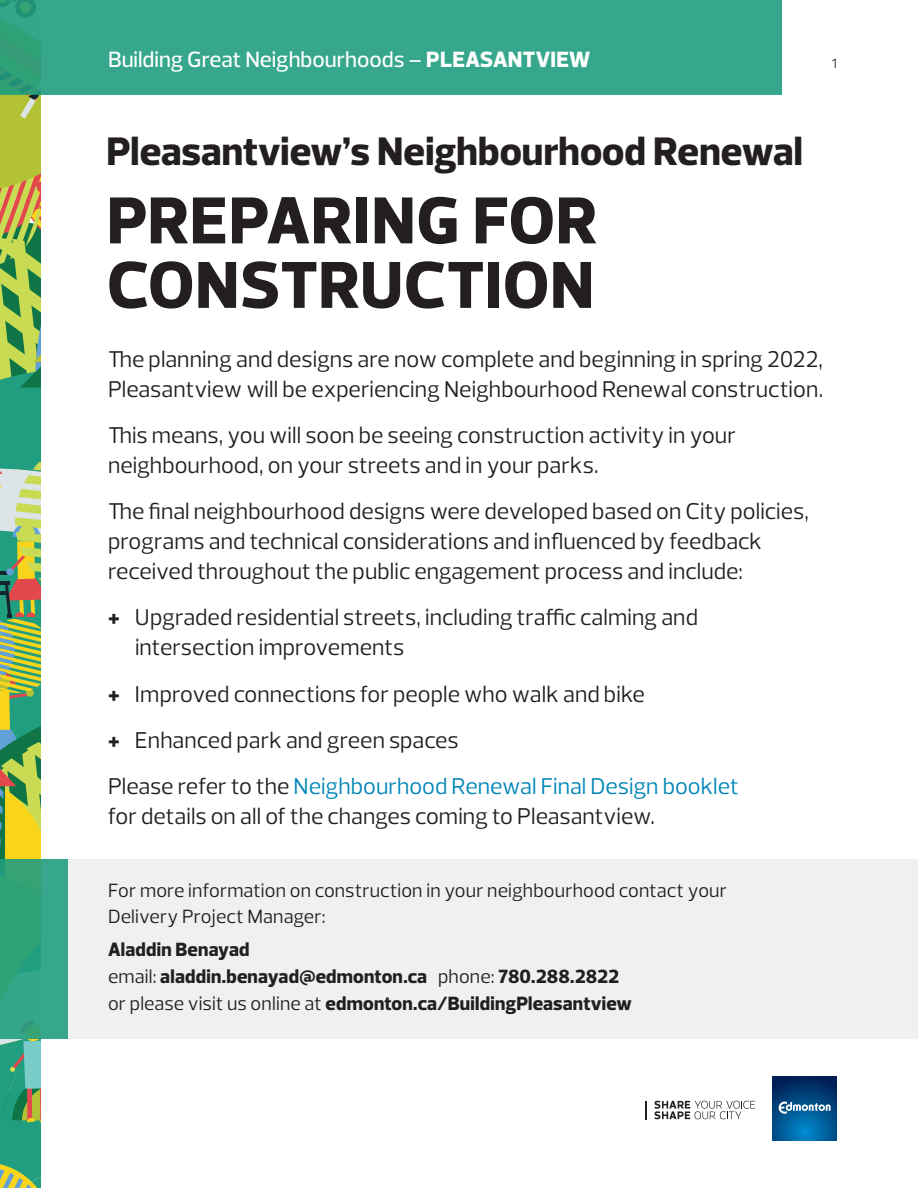
<style>
.page{position:relative;width:918px;height:1188px;background:#fff}
.page>*{position:absolute;margin:0;border:0;box-sizing:border-box;transform-origin:0 0}
.PE_Subtitle_Doc{font:800 67.5px/64.5px "Prelo";letter-spacing:.01em;color:#231f20}
.PE_Subtitle_Doc-2{font:800 40.5px "Prelo";color:#231f20}
.PE_Body_Doc{font:23.25px/30px "Prelo";color:#231f20}
.t1{font:500 22.5px "Prelo";color:#fff}
.PE_Body_Doc-2{font:800 19.5px/27px "Prelo";letter-spacing:.01em;color:#231f20}
.PE_Body_Doc-3{font:19.5px/25.5px "Prelo";letter-spacing:.005em;color:#231f20}
.t2{font:13.5px "Prelo";color:#231f20}
.s1{font-weight:800}
.s2{color:#0086b8}
.s3{font-weight:400}
</style>
<div class="page">
<svg style="left:0;top:94px;width:41px;height:1094px;background:#82b061"></svg>
<svg style="left:654px;top:1101px;width:101px;height:18px"></svg>
<svg style="left:645px;top:1101px;width:2px;height:18px"></svg>
<svg style="left:772px;top:1076px;width:65px;height:65px;background:#004a84"></svg>
<svg style="left:779px;top:1102px;width:52px;height:12px"></svg>
<div style="left:0;top:0;width:782px;height:94px;background:#36a78c"></div>
<div style="left:68px;top:860px;width:850px;height:179px;background:#eaeceb"></div>
<svg style="left:0;top:860px;width:68px;height:179px;background:#32a482"></svg>
<p class="t1" style="left:108px;top:45px;width:484px">Building Great Neighbourhoods – <span class="s1">PLEASANTVIEW</span></p>
<p class="t2" style="left:832px;top:55px;width:7px">1</p>
<p class="PE_Subtitle_Doc-2" style="left:106px;top:126px;width:698px">Pleasantview’s Neighbourhood Renewal</p>
<p class="PE_Subtitle_Doc" style="left:107px;top:189px;width:492px">PREPARING FOR<br>CONSTRUCTION</p>
<p class="PE_Body_Doc" style="left:108px;top:344px;width:717px">The planning and designs are now complete and beginning in spring 2022,<br>Pleasantview will be experiencing Neighbourhood Renewal construction.</p>
<p class="PE_Body_Doc" style="left:108px;top:420px;width:630px">This means, you will soon be seeing construction activity in your neighbourhood, on your streets and in your parks.</p>
<p class="PE_Body_Doc" style="left:108px;top:496px;width:703px">The final neighbourhood designs were developed based on City policies, programs and technical considerations and influenced by feedback received throughout the public engagement process and include:</p>
<p class="PE_Body_Doc" style="left:135px;top:603px;width:565px;text-indent:-27px"><span class="s1">+</span> Upgraded residential streets, including traffic calming and intersection improvements</p>
<p class="PE_Body_Doc" style="left:108px;top:679px;width:538px"><span class="s1">+</span> Improved connections for people who walk and bike</p>
<p class="PE_Body_Doc" style="left:108px;top:725px;width:352px"><span class="s1">+</span> Enhanced park and green spaces</p>
<p class="PE_Body_Doc" style="left:108px;top:771px;width:632px">Please refer to the <span class="s2">Neighbourhood Renewal Final Design booklet </span>for details on all of the changes coming to Pleasantview.</p>
<p class="PE_Body_Doc-3" style="left:108px;top:878px;width:621px">For more information on construction in your neighbourhood contact your<br>Delivery Project Manager:</p>
<p class="PE_Body_Doc-2" style="left:108px;top:936px;width:526px">Aladdin Benayad<br><span class="s3">email:</span> aladdin.benayad@edmonton.ca <span class="s3">phone:</span> 780.288.2822 <span class="s3">or please visit us online at</span> edmonton.ca/BuildingPleasantview</p>
</div>
